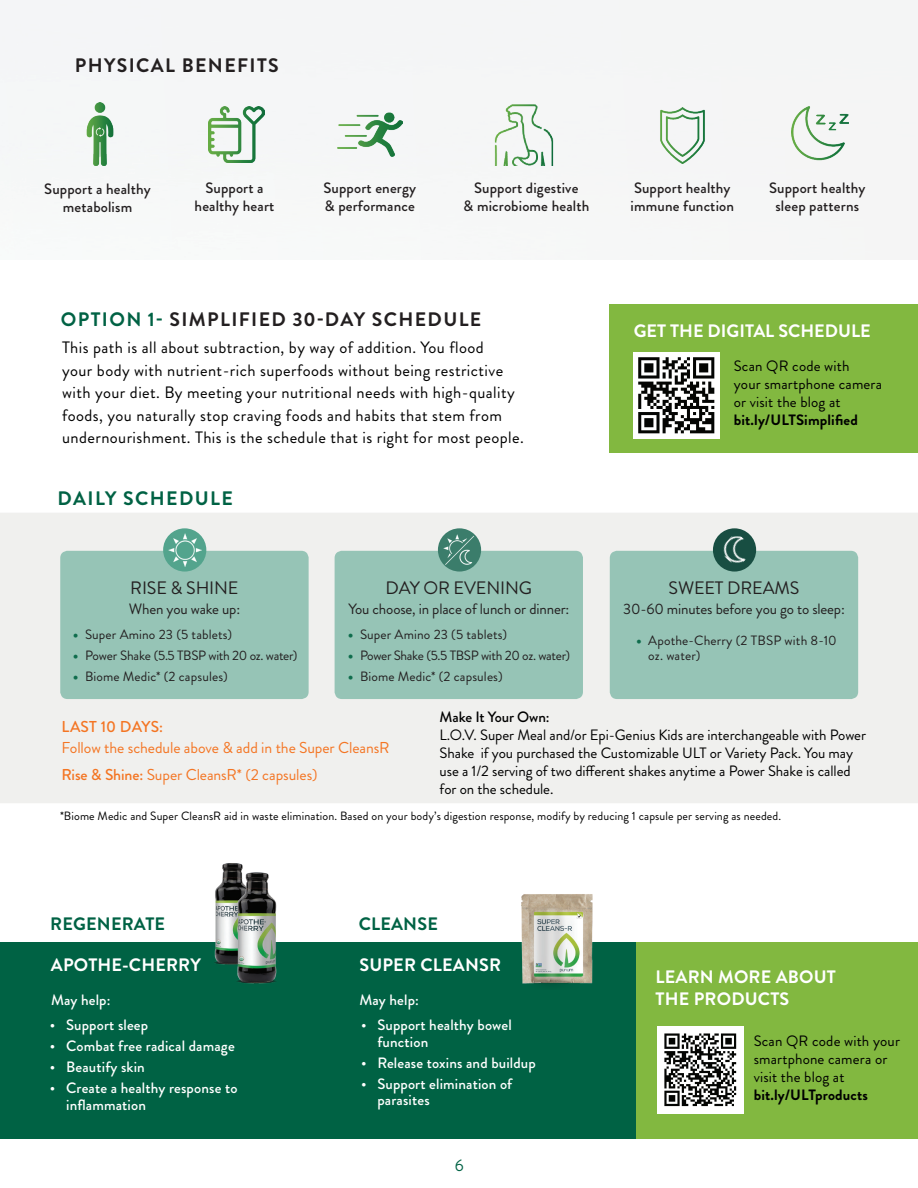
<style>
.page{position:relative;width:918px;height:1188px;background:#fff}
.page>*{position:absolute;margin:0;border:0;box-sizing:border-box;transform-origin:0 0}
.t1{font:700 19.5px "Brandon Grotesque";letter-spacing:.07em;color:#231f20}
.t2{font:700 19.5px "Brandon Grotesque";letter-spacing:.07em;color:#006244}
.t3{font:700 18px/21.6px "Brandon Grotesque";letter-spacing:.01em;color:#fff}
.t4{font:18px "Brandon Grotesque";letter-spacing:-.01em;color:#231f20}
.t5{font:700 18px "Brandon Grotesque";letter-spacing:.01em;color:#006244}
.t6{font:16.5px/22.5px "Brandon Grotesque";letter-spacing:.025em;color:#000}
.t7{font:16.5px "Brandon Grotesque";color:#006244}
.t8{font:15.75px/27px "Brandon Grotesque";letter-spacing:-.005em;color:#f47523}
.t9{font:500 15.75px "Brandon Grotesque";letter-spacing:.01em;color:#f47523}
.t10{font:15px/18px "Brandon Grotesque";letter-spacing:-.005em;color:#000}
.t11{font:500 15px/16.5px "Brandon Grotesque";letter-spacing:.01em;color:#fff}
.t12{font:500 15px/18px "Brandon Grotesque";letter-spacing:.01em;color:#231f20;text-align:center}
.t13{font:15px "Brandon Grotesque";letter-spacing:-.01em;color:#231f20}
.t14{font:700 15px "Brandon Grotesque";letter-spacing:.01em;color:#000}
.t15{font:500 15px "Brandon Grotesque";letter-spacing:-.01em;color:#000}
.t16{font:13.5px/15px "Brandon Grotesque";letter-spacing:.01em;color:#231f20}
.t17{font:13.5px "Brandon Grotesque";letter-spacing:-.025em;color:#231f20}
.t18{font:12px "Brandon Grotesque";letter-spacing:.01em;color:#000}
.s1{color:#006244}
.s2{font-weight:700;font-size:15px;color:#0f6d4d}
.s3{font-weight:500}
</style>
<div class="page">
<div style="left:0;top:0;width:918px;height:163px;background:#f4f5f6"></div>
<div style="left:0;top:513px;width:918px;height:290px;background:#f0f0ee"></div>
<div style="left:0;top:942px;width:918px;height:196px;background:#006244"></div>
<img style="left:215px;top:863px;width:28px;height:102px">
<img style="left:233px;top:870px;width:44px;height:114px">
<div style="left:610px;top:305px;width:308px;height:148px;background:#82b840"></div>
<div style="left:60px;top:551px;width:249px;height:148px;background:#96c4b6;border-radius:7px"></div>
<img style="left:633px;top:352px;width:87px;height:87px">
<img style="left:494px;top:104px;width:60px;height:62px">
<img style="left:337px;top:103px;width:65px;height:60px">
<img style="left:791px;top:105px;width:57px;height:57px">
<img style="left:208px;top:106px;width:56px;height:56px">
<img style="left:68px;top:103px;width:63px;height:63px">
<img style="left:654px;top:107px;width:56px;height:57px">
<img style="left:521px;top:894px;width:72px;height:91px">
<div style="left:636px;top:942px;width:282px;height:197px;background:#82b840"></div>
<img style="left:657px;top:1027px;width:87px;height:86px">
<div style="left:163px;top:528px;width:43px;height:44px;background:#53a48d;border-radius:50%"></div>
<img style="left:168px;top:534px;width:33px;height:32px">
<div style="left:335px;top:551px;width:248px;height:148px;background:#96c4b6;border-radius:7px"></div>
<div style="left:438px;top:528px;width:43px;height:44px;background:#3b7d6b;border-radius:50%"></div>
<img style="left:443px;top:533px;width:32px;height:33px">
<div style="left:610px;top:551px;width:248px;height:148px;background:#96c4b6;border-radius:7px"></div>
<div style="left:713px;top:528px;width:43px;height:44px;background:#184e42;border-radius:50%"></div>
<img style="left:723px;top:536px;width:23px;height:27px">
<h1 class="t1" style="left:75px;top:51px;width:205px">PHYSICAL BENEFITS</h1>
<p class="t12" style="left:44px;top:180px;width:108px">Support a healthy metabolism</p>
<p class="t12" style="left:324px;top:180px;width:94px;text-align:left">Support energy &amp; performance</p>
<p class="t12" style="left:631px;top:180px;width:105px;text-align:left">Support healthy immune function</p>
<p class="t12" style="left:195px;top:180px;width:81px">Support a healthy heart</p>
<p class="t12" style="left:769px;top:180px;width:98px">Support healthy sleep patterns</p>
<p class="t12" style="left:463px;top:180px;width:128px">Support digestive<br>&amp; microbiome health</p>
<h1 class="t1" style="left:61px;top:306px;width:422px"><span class="s1">OPTION 1-</span> SIMPLIFIED 30-DAY SCHEDULE</h1>
<p class="t6" style="left:62px;top:337px;width:463px">This path is all about subtraction, by way of addition. You flood<br>your body with nutrient-rich superfoods without being restrictive with your diet. By meeting your nutritional needs with high-quality foods, you naturally stop craving foods and habits that stem from undernourishment. This is the schedule that is right for most people.</p>
<h1 class="t2" style="left:58px;top:485px;width:177px">DAILY SCHEDULE</h1>
<p class="t4" style="left:130px;top:575px;width:110px">RISE &amp; SHINE</p>
<p class="t16" style="left:73px;top:627px;width:161px"><span class="s2">•</span> Super Amino 23 (5 tablets)</p>
<p class="t17" style="left:73px;top:646px;width:226px"><span class="s2">•</span> Power Shake (5.5 TBSP with 20 oz. water)</p>
<p class="t16" style="left:73px;top:669px;width:156px"><span class="s2">•</span> Biome Medic* (2 capsules)</p>
<p class="t13" style="left:129px;top:599px;width:113px">When you wake up:</p>
<p class="t4" style="left:386px;top:575px;width:148px">DAY OR EVENING</p>
<p class="t16" style="left:348px;top:627px;width:161px"><span class="s2">•</span> Super Amino 23 (5 tablets)</p>
<p class="t17" style="left:348px;top:646px;width:224px"><span class="s2">•</span> Power Shake (5.5 TBSP with 20 oz. water)</p>
<p class="t16" style="left:348px;top:669px;width:156px"><span class="s2">•</span> Biome Medic* (2 capsules)</p>
<p class="t13" style="left:348px;top:599px;width:222px">You choose, in place of lunch or dinner:</p>
<p class="t3" style="left:634px;top:320px;width:238px">GET THE DIGITAL SCHEDULE</p>
<p class="t10" style="left:734px;top:357px;width:150px">Scan QR code with<br>your smartphone camera or visit the blog at</p>
<p class="t14" style="left:734px;top:409px;width:126px">bit.ly/ULTSimplified</p>
<p class="t4" style="left:669px;top:575px;width:132px">SWEET DREAMS</p>
<p class="t13" style="left:623px;top:599px;width:223px">30-60 minutes before you go to sleep:</p>
<p class="t16" style="left:648px;top:633px;width:190px;text-indent:-12px"><span class="s2">•</span> Apothe-Cherry (2 TBSP with 8-10 oz. water)</p>
<p class="t9" style="left:62px;top:715px;width:103px">LAST 10 DAYS:</p>
<p class="t8" style="left:62px;top:734px;width:329px">Follow the schedule above &amp; add in the Super CleansR<br><span class="s3">Rise &amp; Shine:</span> Super CleansR* (2 capsules)</p>
<p class="t15" style="left:440px;top:706px;width:112px">Make It Your Own:</p>
<p class="t10" style="left:440px;top:726px;width:428px">L.O.V. Super Meal and/or Epi-Genius Kids are interchangeable with Power Shake if you purchased the Customizable ULT or Variety Pack. You may use a 1/2 serving of two different shakes anytime a Power Shake is called for on the schedule.</p>
<p class="t18" style="left:60px;top:807px;width:723px">*Biome Medic and Super CleansR aid in waste elimination. Based on your body’s digestion response, modify by reducing 1 capsule per serving as needed.</p>
<p class="t5" style="left:50px;top:911px;width:116px">REGENERATE</p>
<p class="t3" style="left:51px;top:954px;width:151px">APOTHE-CHERRY</p>
<p class="t11" style="left:51px;top:991px;width:61px">May help:</p>
<p class="t11" style="left:50px;top:1017px;width:100px">• Support sleep</p>
<p class="t11" style="left:50px;top:1038px;width:186px">• Combat free radical damage</p>
<p class="t11" style="left:50px;top:1059px;width:96px">• Beautify skin</p>
<p class="t11" style="left:66px;top:1080px;width:173px;text-indent:-16px">• Create a healthy response to inflammation</p>
<p class="t5" style="left:359px;top:911px;width:81px">CLEANSE</p>
<p class="t3" style="left:359px;top:954px;width:143px">SUPER CLEANSR</p>
<p class="t11" style="left:359px;top:991px;width:61px">May help:</p>
<p class="t11" style="left:377px;top:1017px;width:136px;text-indent:-16px">• Support healthy bowel function</p>
<p class="t11" style="left:361px;top:1054px;width:176px">• Release toxins and buildup</p>
<p class="t11" style="left:377px;top:1075px;width:136px;text-indent:-16px">• Support elimination of parasites</p>
<p class="t7" style="left:455px;top:1154px;width:10px">6</p>
<p class="t3" style="left:656px;top:967px;width:182px">LEARN MORE ABOUT<br>THE PRODUCTS</p>
<p class="t10" style="left:754px;top:1032px;width:148px">Scan QR code with your smartphone camera or visit the blog at</p>
<p class="t14" style="left:754px;top:1084px;width:116px">bit.ly/ULTproducts</p>
</div>
